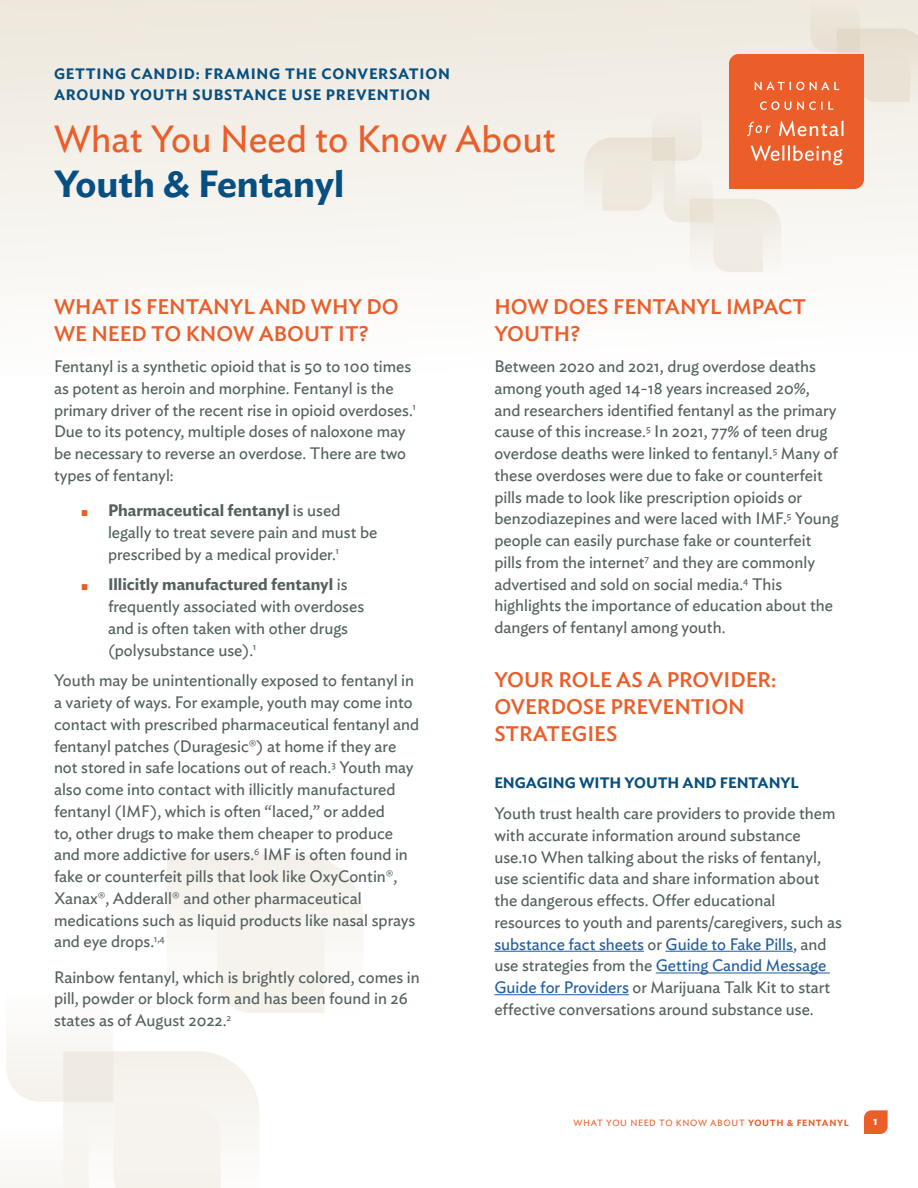
<style>
.page{position:relative;width:918px;height:1188px;background:#fff}
.page>*{position:absolute;margin:0;border:0;box-sizing:border-box;transform-origin:0 0}
.t1{font:37.5px/45px "Ideal Sans";color:#ea5e29}
.Heading_03{font:500 21px/27px "Ideal Sans";color:#ea5e29}
.Body{font:16.5px/21.8px "Ideal Sans";color:#53605f}
.Heading_04{font:600 15px/21px "Ideal Sans";letter-spacing:.05em;color:#064f80}
.Heading_04-2{font:600 15px "Ideal Sans";color:#064f80}
.t2{font:600 12px "Ideal Sans";color:#fff}
.t3{font:9px "Ideal Sans";letter-spacing:.075em;color:#ea5e29}
.s1{font-weight:600;color:#064f80}
.s2{font-weight:300;font-size:9px;color:#ea5e29}
.s3{font-weight:600}
.s4{color:#215e9e}
</style>
<div class="page">
<svg style="left:864px;top:1110px;width:24px;height:24px"></svg>
<svg style="left:0;top:855px;width:363px;height:333px"></svg>
<div style="left:0;top:0;width:918px;height:377px;background:linear-gradient(to bottom,#ede7dc,#fff)"></div>
<svg style="left:584px;top:2px;width:334px;height:288px"></svg>
<hr style="left:494px;top:951px;width:150px;height:1px;background:#215e9e">
<hr style="left:666px;top:951px;width:127px;height:1px;background:#215e9e">
<hr style="left:656px;top:973px;width:174px;height:1px;background:#215e9e">
<hr style="left:494px;top:994px;width:135px;height:1px;background:#215e9e">
<p class="Heading_04" style="left:54px;top:62px;width:398px">GETTING CANDID: FRAMING THE CONVERSATION<br>AROUND YOUTH SUBSTANCE USE PREVENTION</p>
<p class="t1" style="left:54px;top:113px;width:503px">What You Need to Know About<br><span class="s1">Youth &amp; Fentanyl</span></p>
<p class="Heading_03" style="left:54px;top:292px;width:346px">WHAT IS FENTANYL AND WHY DO<br>WE NEED TO KNOW ABOUT IT?</p>
<p class="Body" style="left:54px;top:354px;width:363px">Fentanyl is a synthetic opioid that is 50 to 100 times as potent as heroin and morphine. Fentanyl is the primary driver of the recent rise in opioid overdoses.<sup>1<br></sup>Due to its potency, multiple doses of naloxone may be necessary to reverse an overdose. There are two types of fentanyl:</p>
<p class="Body" style="left:108px;top:498px;width:271px;text-indent:-27px"><span class="s2">ų</span> <span class="s3">Pharmaceutical fentanyl</span> is used legally to treat severe pain and must be prescribed by a medical provider.<sup>1</sup></p>
<p class="Body" style="left:108px;top:572px;width:258px;text-indent:-27px"><span class="s2">ų</span> <span class="s3">Illicitly manufactured fentanyl</span> is frequently associated with overdoses and is often taken with other drugs (polysubstance use).<sup>1</sup></p>
<p class="Body" style="left:54px;top:668px;width:367px">Youth may be unintentionally exposed to fentanyl in a variety of ways. For example, youth may come into contact with prescribed pharmaceutical fentanyl and fentanyl patches (Duragesic®) at home if they are not stored in safe locations out of reach.<sup>3</sup> Youth may also come into contact with illicitly manufactured fentanyl (IMF), which is often “laced,” or added<br>to, other drugs to make them cheaper to produce and more addictive for users.<sup>6</sup> IMF is often found in fake or counterfeit pills that look like OxyContin®, Xanax®, Adderall® and other pharmaceutical medications such as liquid products like nasal sprays and eye drops.<sup>1,4</sup></p>
<p class="Body" style="left:54px;top:965px;width:367px">Rainbow fentanyl, which is brightly colored, comes in pill, powder or block form and has been found in 26 states as of August 2022.<sup>2</sup></p>
<p class="Heading_03" style="left:494px;top:292px;width:313px">HOW DOES FENTANYL IMPACT<br>YOUTH?</p>
<p class="Body" style="left:494px;top:354px;width:346px">Between 2020 and 2021, drug overdose deaths among youth aged 14-18 years increased 20%, and researchers identified fentanyl as the primary cause of this increase.<sup>5</sup> In 2021, 77% of teen drug overdose deaths were linked to fentanyl.<sup>5</sup> Many of these overdoses were due to fake or counterfeit pills made to look like prescription opioids or benzodiazepines and were laced with IMF.<sup>5</sup> Young people can easily purchase fake or counterfeit pills from the internet<sup>7</sup> and they are commonly advertised and sold on social media.<sup>4</sup> This highlights the importance of education about the dangers of fentanyl among youth.</p>
<p class="Heading_03" style="left:494px;top:665px;width:284px">YOUR ROLE AS A PROVIDER:<br>OVERDOSE PREVENTION<br>STRATEGIES</p>
<p class="Heading_04-2" style="left:494px;top:771px;width:306px">ENGAGING WITH YOUTH AND FENTANYL</p>
<p class="Body" style="left:494px;top:801px;width:349px">Youth trust health care providers to provide them with accurate information around substance use.10 When talking about the risks of fentanyl, use scientific data and share information about the dangerous effects. Offer educational resources to youth and parents/caregivers, such as <span class="s4">substance fact sheets</span> or <span class="s4">Guide to Fake Pills</span>, and use strategies from the <span class="s4">Getting Candid Message Guide for Providers</span> or Marijuana Talk Kit to start effective conversations around substance use.</p>
<p class="t3" style="left:574px;top:1116px;width:277px">WHAT YOU NEED TO KNOW ABOUT <span class="s3">YOUTH &amp; FENTANYL</span></p>
<p class="t2" style="left:873px;top:1112px;width:6px">1</p>
</div>
